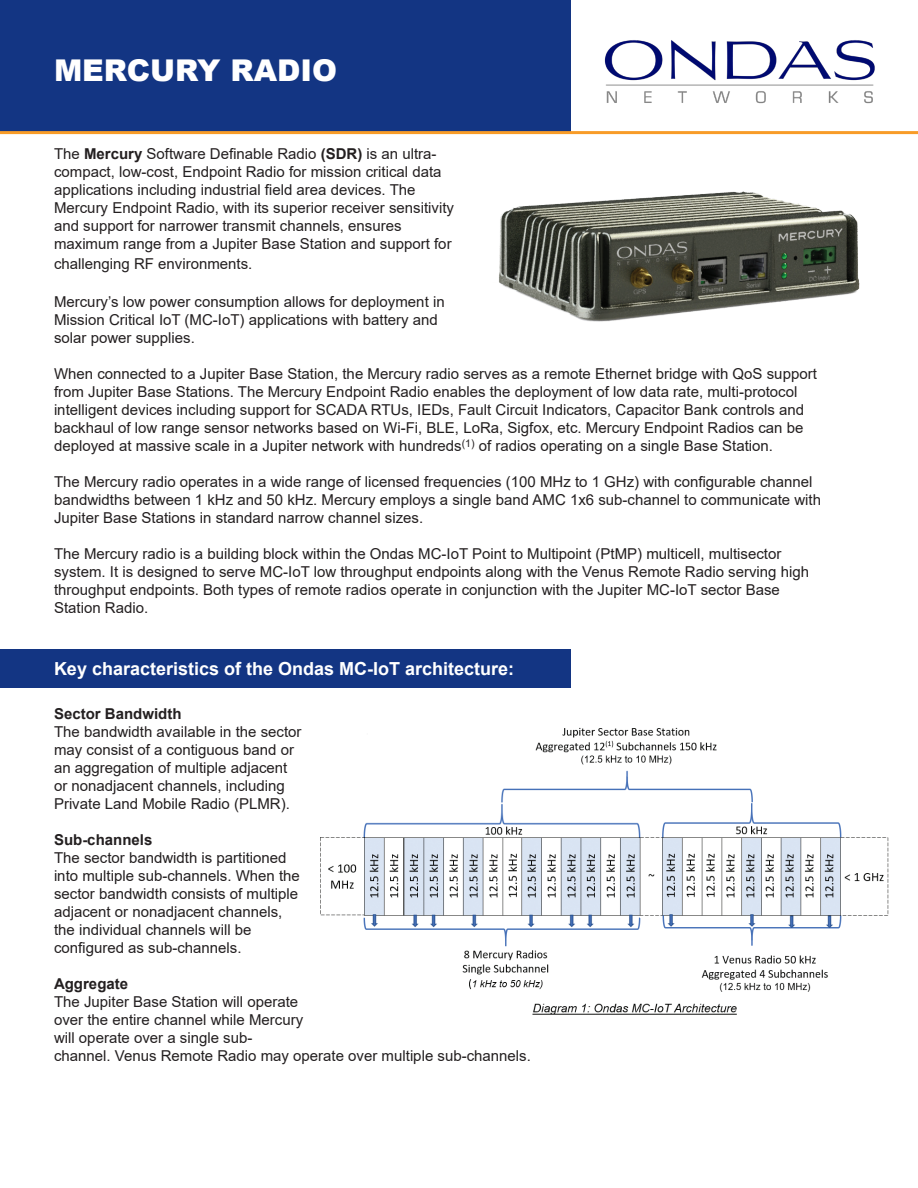
<style>
.page{position:relative;width:918px;height:1188px;background:#fff}
.page>*{position:absolute;margin:0;border:0;box-sizing:border-box;transform-origin:0 0}
.t1{font:900 30px "Arial";color:#fff}
.t2{font:700 18px "Arial";color:#fff}
.t3{font:15px/18px "Arial";color:#231f20}
.t4{font:700 15px "Arial";color:#231f20}
.s1{font-weight:700}
</style>
<div class="page">
<div style="left:0;top:649px;width:570px;height:39px;background:#133583"></div>
<div style="left:0;top:0;width:570px;height:132px;background:#133583"></div>
<img style="left:499px;top:191px;width:361px;height:131px">
<img style="left:604px;top:40px;width:271px;height:64px">
<hr style="left:0;top:131px;width:918px;height:3px;background:#f89c28">
<img style="left:320px;top:727px;width:569px;height:288px">
<p class="t1" style="left:54px;top:49px;width:285px">MERCURY RADIO</p>
<p class="t3" style="left:54px;top:145px;width:402px">The <span class="s1">Mercury</span> Software Definable Radio <span class="s1">(SDR)</span> is an ultra&shy;compact, low-cost, Endpoint Radio for mission critical data applications including industrial field area devices. The Mercury Endpoint Radio, with its superior receiver sensitivity and support for narrower transmit channels, ensures maximum range from a Jupiter Base Station and support for</p>
<p class="t3" style="left:54px;top:254px;width:200px">challenging RF environments.</p>
<p class="t3" style="left:54px;top:292px;width:392px">Mercury’s low power consumption allows for deployment in<br>Mission Critical IoT (MC-IoT) applications with battery and solar power supplies.</p>
<p class="t3" style="left:54px;top:364px;width:764px">When connected to a Jupiter Base Station, the Mercury radio serves as a remote Ethernet bridge with QoS support from Jupiter Base Stations. The Mercury Endpoint Radio enables the deployment of low data rate, multi-protocol intelligent devices including support for SCADA RTUs, IEDs, Fault Circuit Indicators, Capacitor Bank controls and backhaul of low range sensor networks based on Wi-Fi, BLE, LoRa, Sigfox, etc. Mercury Endpoint Radios can be deployed at massive scale in a Jupiter network with hundreds<sup>(1)</sup> of radios operating on a single Base Station.</p>
<p class="t3" style="left:54px;top:472px;width:769px">The Mercury radio operates in a wide range of licensed frequencies (100 MHz to 1 GHz) with configurable channel bandwidths between 1 kHz and 50 kHz. Mercury employs a single band AMC 1x6 sub-channel to communicate with<br>Jupiter Base Stations in standard narrow channel sizes.</p>
<p class="t3" style="left:54px;top:544px;width:757px">The Mercury radio is a building block within the Ondas MC-IoT Point to Multipoint (PtMP) multicell, multisector system. It is designed to serve MC-IoT low throughput endpoints along with the Venus Remote Radio serving high throughput endpoints. Both types of remote radios operate in conjunction with the Jupiter MC-IoT sector Base Station Radio.</p>
<p class="t2" style="left:54px;top:656px;width:462px">Key characteristics of the Ondas MC-IoT architecture:</p>
<p class="t4" style="left:54px;top:704px;width:129px">Sector Bandwidth</p>
<p class="t3" style="left:54px;top:723px;width:249px">The bandwidth available in the sector may consist of a contiguous band or an aggregation of multiple adjacent or nonadjacent channels, including Private Land Mobile Radio (PLMR).</p>
<p class="t4" style="left:54px;top:830px;width:100px">Sub-channels</p>
<p class="t3" style="left:54px;top:849px;width:247px">The sector bandwidth is partitioned into multiple sub-channels. When the sector bandwidth consists of multiple adjacent or nonadjacent channels, the individual channels will be configured as sub-channels.</p>
<p class="t4" style="left:54px;top:974px;width:76px">Aggregate</p>
<p class="t3" style="left:54px;top:993px;width:478px">The Jupiter Base Station will operate<br>over the entire channel while Mercury<br>will operate over a single sub-<br>channel. Venus Remote Radio may operate over multiple sub-channels.</p>
</div>
